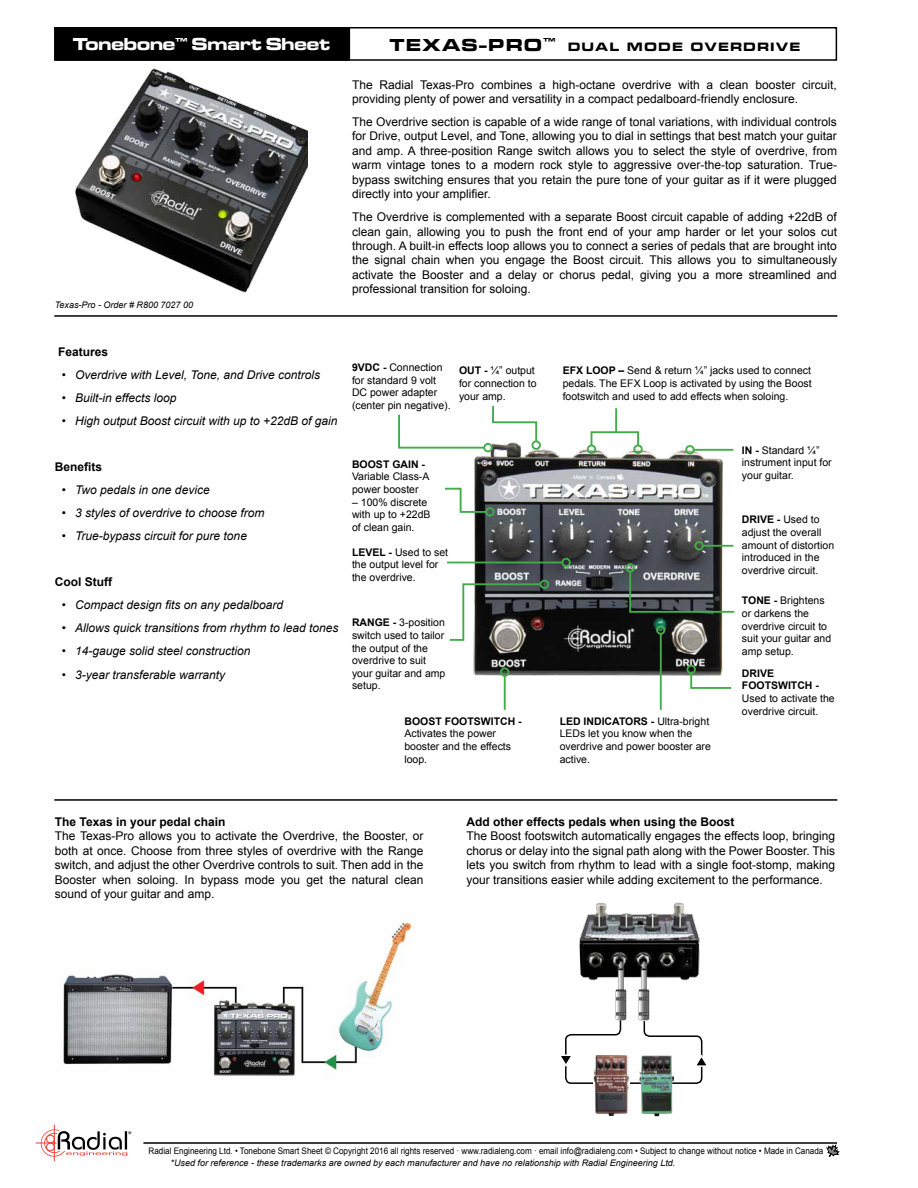
<style>
.page{position:relative;width:918px;height:1188px;background:#fff}
.page>*{position:absolute;margin:0;border:0;box-sizing:border-box;transform-origin:0 0}
.t1{font:18px "Microgramma D Bold Exte";color:#fff}
.t2{font:12.6px "Microgramma D Bold Exte";letter-spacing:.145em;color:#000}
.t3{font:12px/14.4px "Arial";color:#000;text-align:justify}
.t4{font:italic 12px "Arial";color:#000}
.t5{font:700 12px "Arial";color:#000}
.t6{font:10.5px/12.6px "Arial";color:#000}
.t7{font:700 10.5px/12.6px "Arial";color:#000}
.t8{font:9px "Arial";color:#000;scale:.9 1}
.t9{font:italic 9px "Arial";color:#000}
.s1{font-size:18px}
.s2{font-weight:700}
</style>
<div class="page">
<hr style="left:143px;top:1142px;width:694px;height:2px;background:#000">
<hr style="left:54px;top:1125px;width:1px;height:36px;background:#e84032">
<svg style="left:36px;top:1129px;width:95px;height:28px"></svg>
<svg style="left:827px;top:1145px;width:12px;height:12px"></svg>
<div style="left:54px;top:27px;width:783px;height:34px;border:2px solid #000"></div>
<div style="left:55px;top:28px;width:294px;height:32px;background:#000"></div>
<div style="left:54px;top:27px;width:296px;height:34px;border:2px solid #000"></div>
<hr style="left:54px;top:315px;width:783px;height:2px;background:#000">
<hr style="left:54px;top:799px;width:783px;height:2px;background:#000">
<img style="left:54px;top:27px;width:254px;height:266px">
<img style="left:457px;top:438px;width:277px;height:250px">
<div style="left:532px;top:440px;width:9px;height:10px;border:2px solid #41ad49;border-radius:50%"></div>
<svg style="left:398px;top:406px;width:140px;height:44px"></svg>
<div style="left:483px;top:443px;width:10px;height:9px;border:2px solid #41ad49;border-radius:50%"></div>
<div style="left:591px;top:431px;width:48px;height:15px;border:2px solid #41ad49"></div>
<div style="left:633px;top:445px;width:10px;height:9px;border:2px solid #41ad49;border-radius:50%"></div>
<div style="left:587px;top:445px;width:9px;height:9px;border:2px solid #41ad49;border-radius:50%"></div>
<hr style="left:615px;top:408px;width:2px;height:24px;background:#41ad49">
<hr style="left:694px;top:449px;width:39px;height:2px;background:#41ad49">
<div style="left:685px;top:445px;width:10px;height:10px;border:2px solid #41ad49;border-radius:50%"></div>
<hr style="left:703px;top:545px;width:30px;height:2px;background:#41ad49">
<div style="left:694px;top:541px;width:10px;height:9px;border:2px solid #41ad49;border-radius:50%"></div>
<svg style="left:628px;top:570px;width:107px;height:44px;background:#646d6c"></svg>
<div style="left:625px;top:563px;width:10px;height:10px;border:2px solid #41ad49;border-radius:50%"></div>
<svg style="left:689px;top:671px;width:44px;height:18px"></svg>
<div style="left:687px;top:665px;width:9px;height:9px;border:2px solid #41ad49;border-radius:50%"></div>
<hr style="left:660px;top:634px;width:2px;height:76px;background:#41ad49">
<div style="left:656px;top:625px;width:9px;height:10px;border:2px solid #41ad49;border-radius:50%"></div>
<hr style="left:504px;top:676px;width:2px;height:34px;background:#41ad49">
<div style="left:500px;top:667px;width:9px;height:10px;border:2px solid #41ad49;border-radius:50%"></div>
<svg style="left:449px;top:582px;width:94px;height:60px"></svg>
<div style="left:540px;top:580px;width:9px;height:9px;border:2px solid #41ad49;border-radius:50%"></div>
<hr style="left:447px;top:562px;width:115px;height:1px;background:#41ad49">
<div style="left:561px;top:558px;width:10px;height:9px;border:2px solid #41ad49;border-radius:50%"></div>
<svg style="left:445px;top:487px;width:43px;height:27px"></svg>
<div style="left:485px;top:507px;width:10px;height:10px;border:2px solid #41ad49;border-radius:50%"></div>
<img style="left:63px;top:921px;width:349px;height:155px">
<img style="left:579px;top:902px;width:121px;height:79px">
<img style="left:594px;top:1085px;width:35px;height:30px">
<img style="left:641px;top:1085px;width:32px;height:31px">
<svg style="left:561px;top:1022px;width:145px;height:63px"></svg>
<img style="left:613px;top:959px;width:15px;height:63px">
<img style="left:637px;top:959px;width:15px;height:63px">
<h1 class="t1" style="left:73px;top:31px;width:258px">Tonebone<sup>±</sup> Smart Sheet</h1>
<p class="t9" style="left:55px;top:299px;width:140px">Texas-Pro - Order # R800 7027 00</p>
<p class="t2" style="left:390px;top:38px;width:412px"><span class="s1">TEXAS-PRO</span><sup>±</sup> DUAL MODE OVERDRIVE</p>
<p class="t3" style="left:352px;top:77px;width:486px">The Radial Texas-Pro combines a high-octane overdrive with a clean booster circuit, providing plenty of power and versatility in a compact pedalboard-friendly enclosure.</p>
<p class="t3" style="left:352px;top:115px;width:486px">The Overdrive section is capable of a wide range of tonal variations, with individual controls for Drive, output Level, and Tone, allowing you to dial in settings that best match your guitar and amp. A three-position Range switch allows you to select the style of overdrive, from warm vintage tones to a modern rock style to aggressive over-the-top saturation. True&shy;bypass switching ensures that you retain the pure tone of your guitar as if it were plugged directly into your amplifier.</p>
<p class="t3" style="left:352px;top:210px;width:486px">The Overdrive is complemented with a separate Boost circuit capable of adding +22dB of clean gain, allowing you to push the front end of your amp harder or let your solos cut through. A built-in effects loop allows you to connect a series of pedals that are brought into the signal chain when you engage the Boost circuit. This allows you to simultaneously activate the Booster and a delay or chorus pedal, giving you a more streamlined and professional transition for soloing.</p>
<p class="t5" style="left:58px;top:344px;width:52px">Features</p>
<p class="t4" style="left:62px;top:367px;width:260px">• Overdrive with Level, Tone, and Drive controls</p>
<p class="t4" style="left:62px;top:390px;width:116px">• Built-in effects loop</p>
<p class="t4" style="left:62px;top:413px;width:277px">• High output Boost circuit with up to +22dB of gain</p>
<p class="t5" style="left:55px;top:459px;width:49px">Benefits</p>
<p class="t4" style="left:62px;top:482px;width:150px">• Two pedals in one device</p>
<p class="t4" style="left:62px;top:505px;width:204px">• 3 styles of overdrive to choose from</p>
<p class="t4" style="left:62px;top:528px;width:187px">• True-bypass circuit for pure tone</p>
<p class="t5" style="left:55px;top:574px;width:59px">Cool Stuff</p>
<p class="t4" style="left:62px;top:597px;width:223px">• Compact design fits on any pedalboard</p>
<p class="t4" style="left:62px;top:620px;width:278px">• Allows quick transitions from rhythm to lead tones</p>
<p class="t4" style="left:62px;top:644px;width:190px">• 14-gauge solid steel construction</p>
<p class="t4" style="left:62px;top:667px;width:165px">• 3-year transferable warranty</p>
<p class="t6" style="left:352px;top:361px;width:100px"><span class="s2">9VDC -</span> Connection for standard 9 volt<br>DC power adapter (center pin negative).</p>
<p class="t6" style="left:459px;top:364px;width:79px"><span class="s2">OUT -</span> ¼” output for connection to your amp.</p>
<p class="t6" style="left:563px;top:364px;width:251px;text-align:justify"><span class="s2">EFX LOOP –</span> Send &amp; return ¼” jacks used to connect pedals. The EFX Loop is activated by using the Boost footswitch and used to add effects when soloing.</p>
<p class="t7" style="left:352px;top:458px;width:74px">BOOST GAIN -</p>
<p class="t6" style="left:352px;top:470px;width:79px">Variable Class-A power booster</p>
<p class="t6" style="left:352px;top:496px;width:80px">– 100% discrete with up to +22dB of clean gain.</p>
<p class="t6" style="left:352px;top:546px;width:98px"><span class="s2">LEVEL -</span> Used to set the output level for the overdrive.</p>
<p class="t6" style="left:352px;top:617px;width:95px"><span class="s2">RANGE -</span> 3-position switch used to tailor the output of the overdrive to suit your guitar and amp setup.</p>
<p class="t7" style="left:404px;top:715px;width:119px">BOOST FOOTSWITCH -</p>
<p class="t6" style="left:404px;top:727px;width:108px">Activates the power booster and the effects loop.</p>
<p class="t6" style="left:560px;top:715px;width:153px"><span class="s2">LED INDICATORS -</span> Ultra-bright<br>LEDs let you know when the overdrive and power booster are active.</p>
<p class="t6" style="left:742px;top:444px;width:91px"><span class="s2">IN -</span> Standard ¼” instrument input for your guitar.</p>
<p class="t6" style="left:742px;top:513px;width:94px"><span class="s2">DRIVE -</span> Used to adjust the overall amount of distortion introduced in the overdrive circuit.</p>
<p class="t6" style="left:742px;top:594px;width:91px"><span class="s2">TONE -</span> Brightens or darkens the overdrive circuit to suit your guitar and amp setup.</p>
<p class="t7" style="left:742px;top:667px;width:78px">DRIVE<br>FOOTSWITCH -</p>
<p class="t6" style="left:742px;top:692px;width:94px">Used to activate the overdrive circuit.</p>
<p class="t5" style="left:55px;top:814px;width:172px">The Texas in your pedal chain</p>
<p class="t3" style="left:55px;top:829px;width:370px">The Texas-Pro allows you to activate the Overdrive, the Booster, or both at once. Choose from three styles of overdrive with the Range switch, and adjust the other Overdrive controls to suit. Then add in the Booster when soloing. In bypass mode you get the natural clean sound of your guitar and amp.</p>
<p class="t5" style="left:467px;top:814px;width:270px">Add other effects pedals when using the Boost</p>
<p class="t3" style="left:467px;top:829px;width:370px">The Boost footswitch automatically engages the effects loop, bringing chorus or delay into the signal path along with the Power Booster. This lets you switch from rhythm to lead with a single foot-stomp, making your transitions easier while adding excitement to the performance.</p>
<p class="t8" style="left:149px;top:1145px;width:751px">Radial Engineering Ltd. • Tonebone Smart Sheet © Copyright 2016 all rights reserved · www.radialeng.com · email info@radialeng.com • Subject to change without notice • Made in Canada</p>
<p class="t9" style="left:171px;top:1157px;width:506px">*Used for reference - these trademarks are owned by each manufacturer and have no relationship with Radial Engineering Ltd.</p>
</div>
